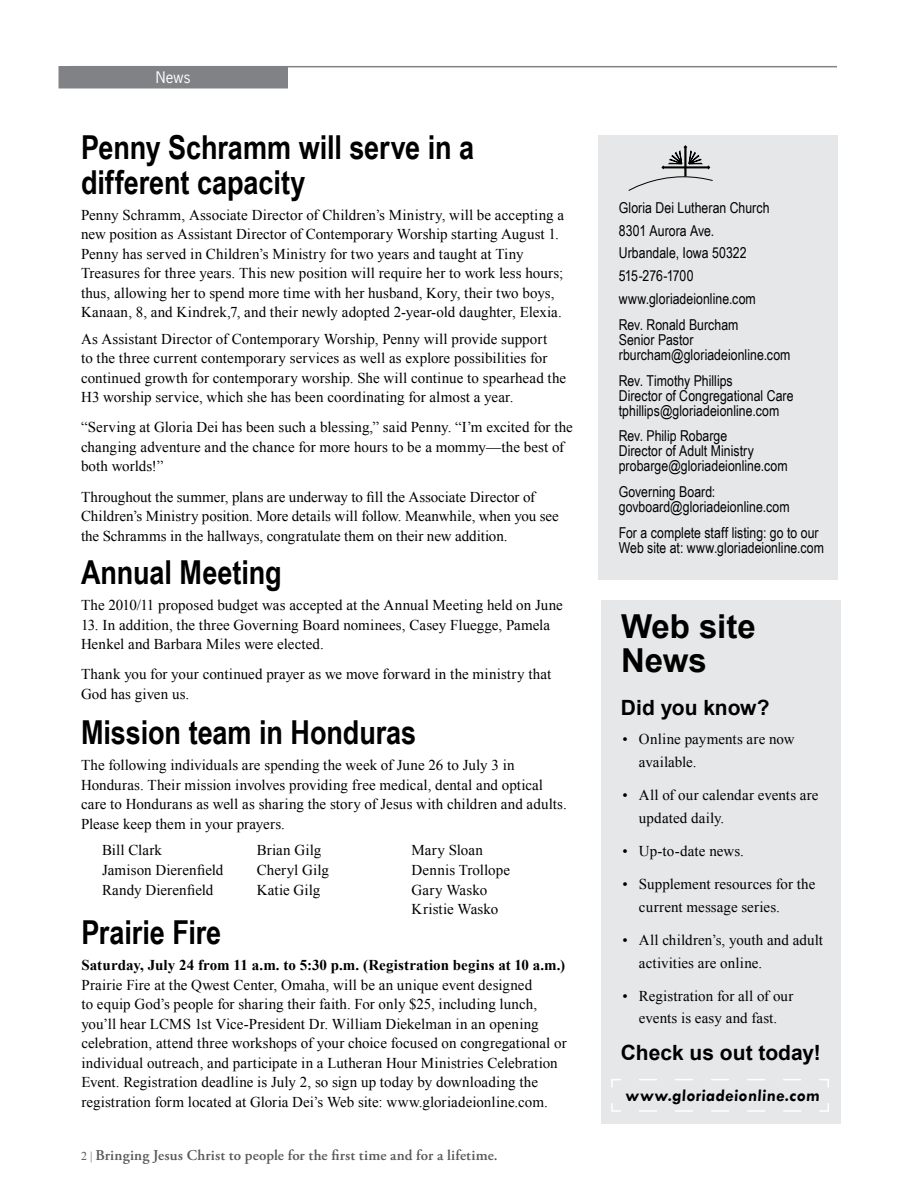
<style>
.page{position:relative;width:918px;height:1188px;background:#fff}
.page>*{position:absolute;margin:0;border:0;box-sizing:border-box;transform-origin:0 0}
.t1{font:700 33px/34.5px "Arial Narrow";letter-spacing:-.005em;color:#000}
.t2{font:700 33px/34.5px "Arial";color:#000}
.t3{font:700 21px "Arial";color:#000}
.t4{font:700 17.55px "Tw Cen";color:#000}
.t5{font:15px/19.5px "Times New Roman";letter-spacing:.005em;color:#000}
.t6{font:15px/15px "Arial Narrow";letter-spacing:.005em;color:#000}
.t7{font:700 15px "Times New Roman";letter-spacing:.005em;color:#000}
.t8{font:600 15px "Adobe Garamond Pro";letter-spacing:.01em;color:#58595b}
.t9{font:15px "News Gothic Std";color:#fff}
.s1{font-family:"Times New Roman";font-weight:400;font-size:12px}
</style>
<div class="page">
<hr style="left:70px;top:66px;width:767px;height:1px;background:#808285">
<div style="left:59px;top:67px;width:228px;height:21px;background:#808285"></div>
<div style="left:598px;top:135px;width:240px;height:444px;background:#e6e7e8"></div>
<svg style="left:628px;top:145px;width:85px;height:46px"></svg>
<div style="left:601px;top:600px;width:240px;height:523px;background:#e6e7e8"></div>
<svg style="left:611px;top:1079px;width:218px;height:33px"></svg>
<p class="t9" style="left:156px;top:68px;width:36px">News</p>
<h1 class="t1" style="left:81px;top:129px;width:395px">Penny Schramm will serve in a different capacity</h1>
<p class="t5" style="left:81px;top:205px;width:485px">Penny Schramm, Associate Director of Children’s Ministry, will be accepting a new position as Assistant Director of Contemporary Worship starting August 1.<br>Penny has served in Children’s Ministry for two years and taught at Tiny Treasures for three years. This new position will require her to work less hours; thus, allowing her to spend more time with her husband, Kory, their two boys, Kanaan, 8, and Kindrek,7, and their newly adopted 2-year-old daughter, Elexia.</p>
<p class="t5" style="left:81px;top:329px;width:487px">As Assistant Director of Contemporary Worship, Penny will provide support<br>to the three current contemporary services as well as explore possibilities for continued growth for contemporary worship. She will continue to spearhead the H3 worship service, which she has been coordinating for almost a year.</p>
<p class="t5" style="left:81px;top:417px;width:493px">“Serving at Gloria Dei has been such a blessing,” said Penny. “I’m excited for the changing adventure and the chance for more hours to be a mommy—the best of both worlds!”</p>
<p class="t5" style="left:81px;top:487px;width:479px">Throughout the summer, plans are underway to fill the Associate Director of<br>Children’s Ministry position. More details will follow. Meanwhile, when you see the Schramms in the hallways, congratulate them on their new addition.</p>
<h1 class="t1" style="left:81px;top:553px;width:202px">Annual Meeting</h1>
<p class="t5" style="left:81px;top:595px;width:483px">The 2010/11 proposed budget was accepted at the Annual Meeting held on June</p>
<p class="t5" style="left:81px;top:615px;width:471px">13. In addition, the three Governing Board nominees, Casey Fluegge, Pamela<br>Henkel and Barbara Miles were elected.</p>
<p class="t5" style="left:81px;top:664px;width:472px">Thank you for your continued prayer as we move forward in the ministry that<br>God has given us.</p>
<h1 class="t1" style="left:81px;top:714px;width:337px">Mission team in Honduras</h1>
<p class="t5" style="left:81px;top:755px;width:487px">The following individuals are spending the week of June 26 to July 3 in Honduras. Their mission involves providing free medical, dental and optical care to Hondurans as well as sharing the story of Jesus with children and adults.<br>Please keep them in your prayers.</p>
<p class="t5" style="left:102px;top:840px;width:123px">Bill Clark<br>Jamison Dierenfield<br>Randy Dierenfield</p>
<p class="t5" style="left:257px;top:840px;width:74px">Brian Gilg<br>Cheryl Gilg<br>Katie Gilg</p>
<p class="t5" style="left:412px;top:840px;width:100px">Mary Sloan<br>Dennis Trollope<br>Gary Wasko<br>Kristie Wasko</p>
<h1 class="t1" style="left:81px;top:913px;width:141px">Prairie Fire</h1>
<p class="t7" style="left:81px;top:955px;width:485px">Saturday, July 24 from 11 a.m. to 5:30 p.m. (Registration begins at 10 a.m.)</p>
<p class="t5" style="left:81px;top:975px;width:487px">Prairie Fire at the Qwest Center, Omaha, will be an unique event designed<br>to equip God’s people for sharing their faith. For only $25, including lunch, you’ll hear LCMS 1st Vice-President Dr. William Diekelman in an opening celebration, attend three workshops of your choice focused on congregational or individual outreach, and participate in a Lutheran Hour Ministries Celebration Event. Registration deadline is July 2, so sign up today by downloading the registration form located at Gloria Dei’s Web site: www.gloriadeionline.com.</p>
<p class="t8" style="left:81px;top:1147px;width:418px"><span class="s1">2 |</span> Bringing Jesus Christ to people for the first time and for a lifetime.</p>
<p class="t6" style="left:619px;top:196px;width:152px;line-height:22.8px">Gloria Dei Lutheran Church<br>8301 Aurora Ave.<br>Urbandale, Iowa 50322<br>515-276-1700 www.gloriadeionline.com</p>
<p class="t6" style="left:619px;top:316px;width:173px">Rev. Ronald Burcham<br>Senior Pastor rburcham@gloriadeionline.com</p>
<p class="t6" style="left:619px;top:372px;width:176px">Rev. Timothy Phillips<br>Director of Congregational Care tphillips@gloriadeionline.com</p>
<p class="t6" style="left:619px;top:428px;width:170px">Rev. Philip Robarge<br>Director of Adult Ministry probarge@gloriadeionline.com</p>
<p class="t6" style="left:619px;top:484px;width:172px">Governing Board: govboard@gloriadeionline.com</p>
<p class="t6" style="left:619px;top:525px;width:207px">For a complete staff listing: go to our<br>Web site at: www.gloriadeionline.com</p>
<h1 class="t2" style="left:621px;top:610px;width:136px">Web site<br>News</h1>
<h2 class="t3" style="left:621px;top:694px;width:150px">Did you know?</h2>
<p class="t5" style="left:639px;top:728px;width:157px;line-height:22.5px;text-indent:-16px">• Online payments are now available.</p>
<p class="t5" style="left:639px;top:784px;width:181px;line-height:22.5px;text-indent:-16px">• All of our calendar events are updated daily.</p>
<p class="t5" style="left:622px;top:841px;width:123px">• Up-to-date news.</p>
<p class="t5" style="left:639px;top:873px;width:178px;line-height:22.5px;text-indent:-16px">• Supplement resources for the current message series.</p>
<p class="t5" style="left:639px;top:929px;width:186px;line-height:22.5px;text-indent:-16px">• All children’s, youth and adult activities are online.</p>
<p class="t5" style="left:622px;top:984px;width:172px;line-height:22.5px;text-align:center">• Registration for all of our events is easy and fast.</p>
<h2 class="t3" style="left:621px;top:1039px;width:201px">Check us out today!</h2>
<p class="t4" style="left:625px;top:1085px;width:197px">www.gloriadeionline.com</p>
</div>
